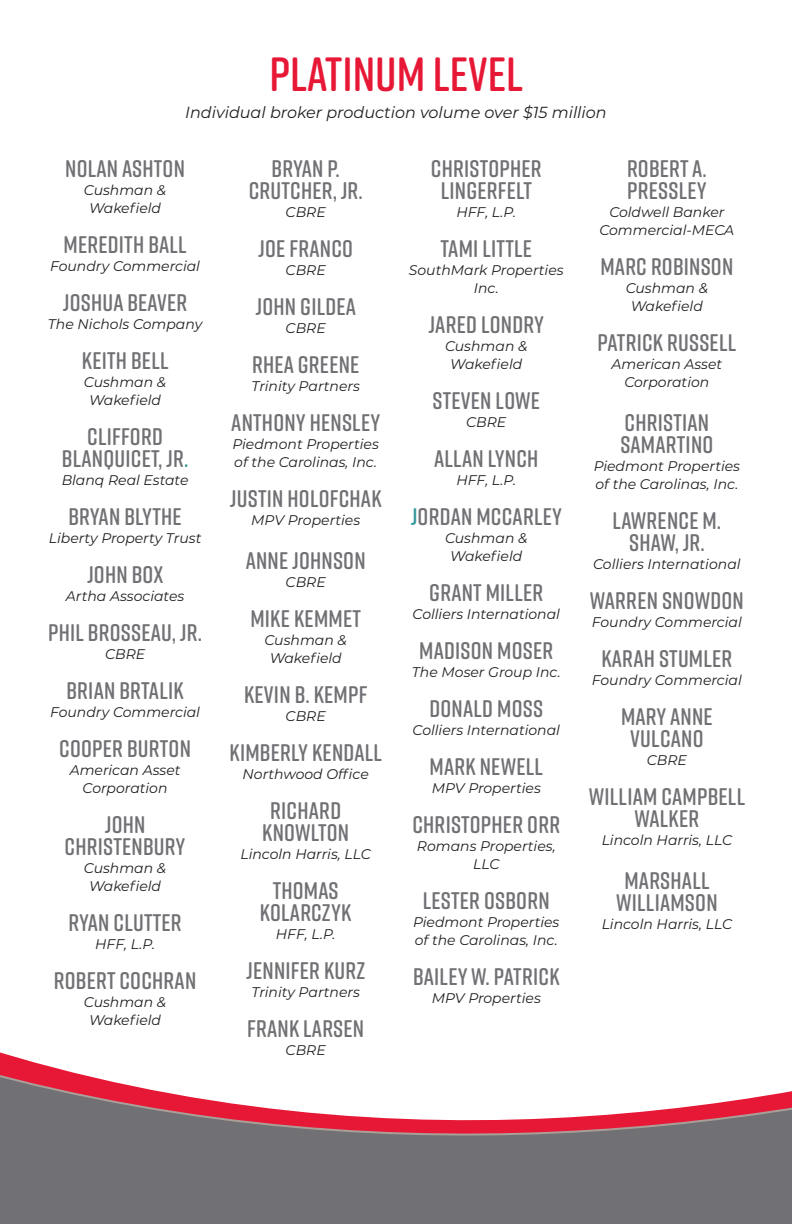
<style>
.page{position:relative;width:792px;height:1224px;background:#fff}
.page>*{position:absolute;margin:0;border:0;box-sizing:border-box;transform-origin:0 0}
.t1{font:600 48px "Rift Soft";color:#e71836}
.t2{font:600 24px/22px "Rift Soft";letter-spacing:.01em;color:#717074;text-align:center}
.t3{font:italic 16px "Montserrat";color:#231f20}
.t4{font:italic 14px/18px "Montserrat";color:#231f20}
.s1{color:#399}
</style>
<div class="page">
<svg style="left:0;top:1052px;width:792px;height:172px"></svg>
<p class="t1" style="left:269px;top:40px;width:255px">PLATINUM LEVEL</p>
<p class="t3" style="left:185px;top:101px;width:423px">Individual broker production volume over $15 million</p>
<p class="t2" style="left:65px;top:157px;width:121px">NOLAN ASHTON</p>
<p class="t4" style="left:84px;top:180px;width:84px">Cushman &amp;</p>
<p class="t4" style="left:89px;top:198px;width:74px">Wakefield</p>
<p class="t2" style="left:64px;top:233px;width:125px">MEREDITH BALL</p>
<p class="t4" style="left:50px;top:256px;width:151px">Foundry Commercial</p>
<p class="t2" style="left:63px;top:291px;width:126px">JOSHUA BEAVER</p>
<p class="t4" style="left:48px;top:314px;width:156px">The Nichols Company</p>
<p class="t2" style="left:82px;top:349px;width:88px">KEITH BELL</p>
<p class="t4" style="left:84px;top:372px;width:84px">Cushman &amp;</p>
<p class="t4" style="left:89px;top:390px;width:74px">Wakefield</p>
<p class="t2" style="left:87px;top:425px;width:77px">CLIFFORD</p>
<p class="t2" style="left:62px;top:447px;width:128px">BLANQUICET, JR<span class="s1">.</span></p>
<p class="t4" style="left:62px;top:470px;width:128px">Blanq Real Estate</p>
<p class="t2" style="left:68px;top:505px;width:115px">BRYAN BLYTHE</p>
<p class="t4" style="left:49px;top:528px;width:154px">Liberty Property Trust</p>
<p class="t2" style="left:87px;top:563px;width:78px">JOHN BOX</p>
<p class="t4" style="left:66px;top:586px;width:120px">Artha Associates</p>
<p class="t2" style="left:48px;top:621px;width:155px">PHIL BROSSEAU, JR.</p>
<p class="t4" style="left:105px;top:644px;width:42px">CBRE</p>
<p class="t2" style="left:66px;top:679px;width:119px">BRIAN BRTALIK</p>
<p class="t4" style="left:50px;top:702px;width:151px">Foundry Commercial</p>
<p class="t2" style="left:59px;top:737px;width:133px">COOPER BURTON</p>
<p class="t4" style="left:70px;top:760px;width:112px">American Asset</p>
<p class="t4" style="left:83px;top:778px;width:86px">Corporation</p>
<p class="t2" style="left:105px;top:813px;width:42px">JOHN</p>
<p class="t2" style="left:65px;top:835px;width:122px">CHRISTENBURY</p>
<p class="t4" style="left:84px;top:858px;width:84px">Cushman &amp;</p>
<p class="t4" style="left:89px;top:876px;width:74px">Wakefield</p>
<p class="t2" style="left:68px;top:911px;width:115px">RYAN CLUTTER</p>
<p class="t4" style="left:95px;top:934px;width:61px">HFF, L.P.</p>
<p class="t2" style="left:54px;top:969px;width:144px">ROBERT COCHRAN</p>
<p class="t4" style="left:84px;top:992px;width:84px">Cushman &amp;</p>
<p class="t4" style="left:89px;top:1010px;width:74px">Wakefield</p>
<p class="t2" style="left:272px;top:157px;width:70px">BRYAN P.</p>
<p class="t2" style="left:249px;top:179px;width:116px">CRUTCHER, JR.</p>
<p class="t4" style="left:286px;top:202px;width:42px">CBRE</p>
<p class="t2" style="left:258px;top:237px;width:96px">JOE FRANCO</p>
<p class="t4" style="left:286px;top:260px;width:42px">CBRE</p>
<p class="t2" style="left:256px;top:295px;width:102px">JOHN GILDEA</p>
<p class="t4" style="left:286px;top:318px;width:42px">CBRE</p>
<p class="t2" style="left:252px;top:353px;width:109px">RHEA GREENE</p>
<p class="t4" style="left:252px;top:376px;width:110px">Trinity Partners</p>
<p class="t2" style="left:231px;top:411px;width:151px">ANTHONY HENSLEY</p>
<p class="t4" style="left:233px;top:434px;width:148px">Piedmont Properties of the Carolinas, Inc.</p>
<p class="t2" style="left:230px;top:487px;width:153px">JUSTIN HOLOFCHAK</p>
<p class="t4" style="left:251px;top:510px;width:111px">MPV Properties</p>
<p class="t2" style="left:246px;top:549px;width:121px">ANNE JOHNSON</p>
<p class="t4" style="left:286px;top:572px;width:42px">CBRE</p>
<p class="t2" style="left:250px;top:607px;width:112px">MIKE KEMMET</p>
<p class="t4" style="left:264px;top:630px;width:84px">Cushman &amp;</p>
<p class="t4" style="left:270px;top:648px;width:74px">Wakefield</p>
<p class="t2" style="left:244px;top:683px;width:125px">KEVIN B. KEMPF</p>
<p class="t4" style="left:286px;top:706px;width:42px">CBRE</p>
<p class="t2" style="left:230px;top:741px;width:154px">KIMBERLY KENDALL</p>
<p class="t4" style="left:243px;top:764px;width:128px">Northwood Office</p>
<p class="t2" style="left:270px;top:799px;width:72px">RICHARD</p>
<p class="t2" style="left:262px;top:821px;width:88px">KNOWLTON</p>
<p class="t4" style="left:240px;top:844px;width:132px">Lincoln Harris, LLC</p>
<p class="t2" style="left:273px;top:879px;width:67px">THOMAS</p>
<p class="t2" style="left:260px;top:901px;width:93px">KOLARCZYK</p>
<p class="t4" style="left:276px;top:924px;width:61px">HFF, L.P.</p>
<p class="t2" style="left:246px;top:959px;width:121px">JENNIFER KURZ</p>
<p class="t4" style="left:252px;top:982px;width:110px">Trinity Partners</p>
<p class="t2" style="left:247px;top:1017px;width:119px">FRANK LARSEN</p>
<p class="t4" style="left:286px;top:1040px;width:42px">CBRE</p>
<p class="t2" style="left:431px;top:157px;width:112px">CHRISTOPHER<br>LINGERFELT</p>
<p class="t4" style="left:456px;top:202px;width:61px">HFF, L.P.</p>
<p class="t2" style="left:441px;top:237px;width:93px">TAMI LITTLE</p>
<p class="t4" style="left:409px;top:260px;width:156px;text-align:center">SouthMark Properties<br>Inc.</p>
<p class="t2" style="left:429px;top:313px;width:117px">JARED LONDRY</p>
<p class="t4" style="left:445px;top:336px;width:84px">Cushman &amp;</p>
<p class="t4" style="left:450px;top:354px;width:74px">Wakefield</p>
<p class="t2" style="left:433px;top:389px;width:109px">STEVEN LOWE</p>
<p class="t4" style="left:466px;top:412px;width:42px">CBRE</p>
<p class="t2" style="left:434px;top:447px;width:106px">ALLAN LYNCH</p>
<p class="t4" style="left:456px;top:470px;width:61px">HFF, L.P.</p>
<p class="t2" style="left:411px;top:505px;width:153px"><span class="s1">J</span>ORDAN MCCARLEY</p>
<p class="t4" style="left:445px;top:528px;width:84px">Cushman &amp;</p>
<p class="t4" style="left:450px;top:546px;width:74px">Wakefield</p>
<p class="t2" style="left:429px;top:581px;width:115px">GRANT MILLER</p>
<p class="t4" style="left:413px;top:604px;width:149px">Colliers International</p>
<p class="t2" style="left:419px;top:639px;width:136px">MADISON MOSER</p>
<p class="t4" style="left:412px;top:662px;width:150px">The Moser Group Inc.</p>
<p class="t2" style="left:429px;top:697px;width:115px">DONALD MOSS</p>
<p class="t4" style="left:413px;top:720px;width:149px">Colliers International</p>
<p class="t2" style="left:430px;top:755px;width:115px">MARK NEWELL</p>
<p class="t4" style="left:432px;top:778px;width:111px">MPV Properties</p>
<p class="t2" style="left:412px;top:813px;width:149px">CHRISTOPHER ORR</p>
<p class="t4" style="left:417px;top:836px;width:140px;text-align:center">Romans Properties,<br>LLC</p>
<p class="t2" style="left:423px;top:889px;width:128px">LESTER OSBORN</p>
<p class="t4" style="left:413px;top:912px;width:148px">Piedmont Properties of the Carolinas, Inc.</p>
<p class="t2" style="left:413px;top:965px;width:148px">BAILEY W. PATRICK</p>
<p class="t4" style="left:432px;top:988px;width:111px">MPV Properties</p>
<p class="t2" style="left:627px;top:157px;width:81px">ROBERT A.</p>
<p class="t2" style="left:627px;top:179px;width:81px">PRESSLEY</p>
<p class="t4" style="left:599px;top:202px;width:136px;text-align:center">Coldwell Banker<br>Commercial-MECA</p>
<p class="t2" style="left:600px;top:255px;width:134px">MARC ROBINSON</p>
<p class="t4" style="left:626px;top:278px;width:84px">Cushman &amp;</p>
<p class="t4" style="left:631px;top:296px;width:74px">Wakefield</p>
<p class="t2" style="left:598px;top:331px;width:140px">PATRICK RUSSELL</p>
<p class="t4" style="left:611px;top:354px;width:112px">American Asset</p>
<p class="t4" style="left:624px;top:372px;width:86px">Corporation</p>
<p class="t2" style="left:625px;top:411px;width:86px">CHRISTIAN</p>
<p class="t2" style="left:620px;top:433px;width:94px">SAMARTINO</p>
<p class="t4" style="left:594px;top:456px;width:148px">Piedmont Properties of the Carolinas, Inc.</p>
<p class="t2" style="left:613px;top:509px;width:110px">LAWRENCE M.<br>SHAW, JR.</p>
<p class="t4" style="left:593px;top:554px;width:149px">Colliers International</p>
<p class="t2" style="left:590px;top:589px;width:155px">WARREN SNOWDON</p>
<p class="t4" style="left:592px;top:612px;width:151px">Foundry Commercial</p>
<p class="t2" style="left:601px;top:647px;width:133px">KARAH STUMLER</p>
<p class="t4" style="left:592px;top:670px;width:151px">Foundry Commercial</p>
<p class="t2" style="left:621px;top:705px;width:93px">MARY ANNE</p>
<p class="t2" style="left:630px;top:727px;width:75px">VULCANO</p>
<p class="t4" style="left:647px;top:750px;width:42px">CBRE</p>
<p class="t2" style="left:589px;top:785px;width:158px">WILLIAM CAMPBELL<br>WALKER</p>
<p class="t4" style="left:602px;top:830px;width:132px">Lincoln Harris, LLC</p>
<p class="t2" style="left:624px;top:869px;width:87px">MARSHALL</p>
<p class="t2" style="left:616px;top:891px;width:103px">WILLIAMSON</p>
<p class="t4" style="left:602px;top:914px;width:132px">Lincoln Harris, LLC</p>
</div>
